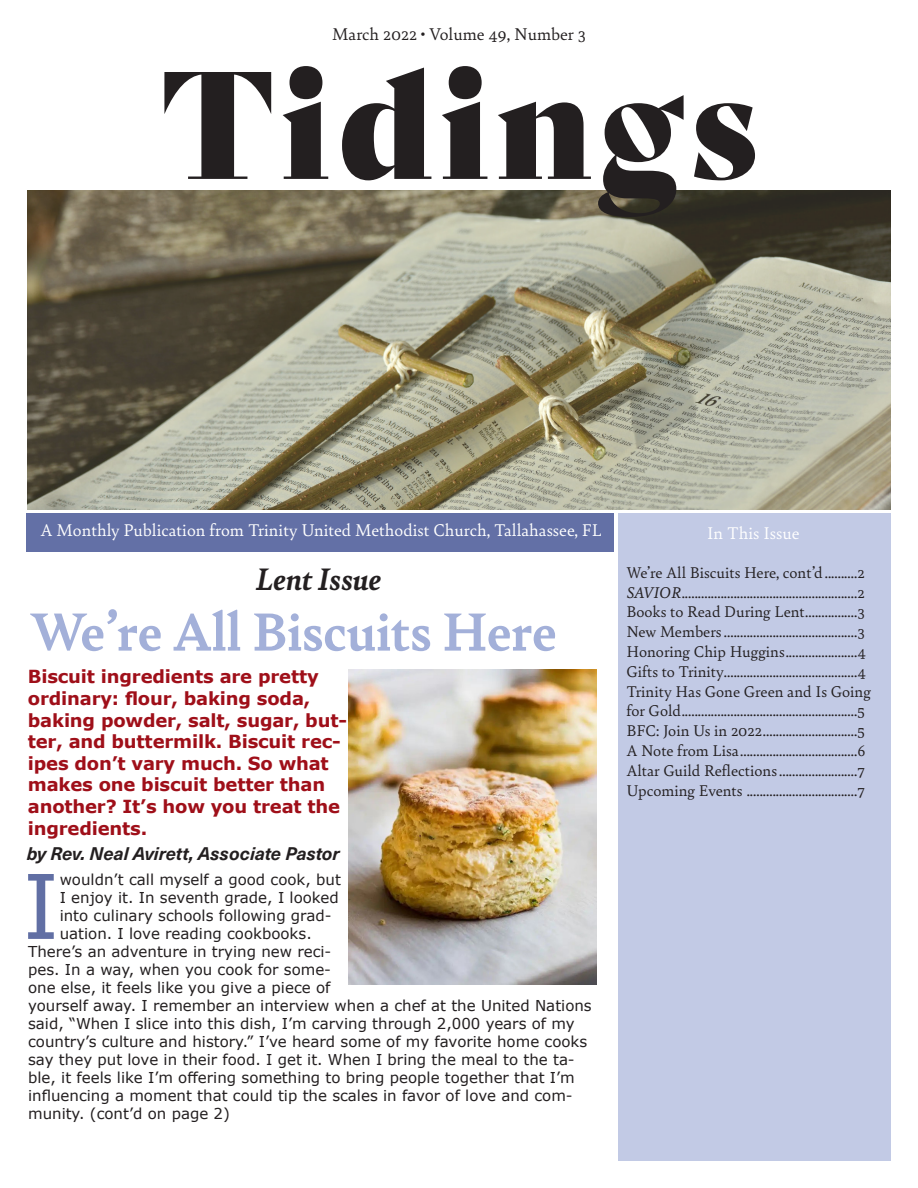
<style>
.page{position:relative;width:918px;height:1188px;background:#fff}
.page>*{position:absolute;margin:0;border:0;box-sizing:border-box;transform-origin:0 0}
.t1{font:148.5px "Bely Display";letter-spacing:.04em;color:#231f20}
.Drop_Cap{font:89.25px "Verdana";color:#616fa4}
.Article_Heading{font:700 57px "Bely";color:#a3b0d9}
.Article_Heading-2{font:italic 700 33px "Bely";letter-spacing:-.005em;color:#231f20}
.Intro{font:700 18px/21.6px "Verdana";letter-spacing:-.01em;color:#9f0f19}
.t2{font:18px "Bely";color:#fff}
.Paragraph_Style_1{font:italic 700 18px "Neue Haas Unica W1 G";letter-spacing:-.005em;color:#231f20}
.t3{font:18px "Bely";color:#231f20}
.t4{font:16.5px/19.8px "Bely";color:#231f20}
.Drop_Cap-2{font:15px "Verdana";color:#231f20}
.s1{font-style:italic}
</style>
<div class="page">
<img style="left:27px;top:191px;width:864px;height:319px">
<div style="left:618px;top:514px;width:273px;height:647px;background:#c2cae5"></div>
<div style="left:26px;top:514px;width:587px;height:38px;background:#6370a6"></div>
<img style="left:349px;top:670px;width:248px;height:314px">
<p class="t3" style="left:332px;top:21px;width:255px">March 2022 • Volume 49, Number 3</p>
<p class="t1" style="left:161px;top:5px;width:598px">Tidings</p>
<p class="t2" style="left:41px;top:517px;width:563px">A Monthly Publication from Trinity United Methodist Church, Tallahassee, FL</p>
<p class="t2" style="left:707px;top:520px;width:94px">In This Issue</p>
<p class="Article_Heading-2" style="left:256px;top:555px;width:127px">Lent Issue</p>
<p class="t4" style="left:626px;top:562px;width:240px">We’re All Biscuits Here, cont’d..........2</p>
<p class="t4" style="left:626px;top:581px;width:240px"><span class="s1">SAVIOR</span>......................................................2</p>
<p class="t4" style="left:626px;top:601px;width:240px">Books to Read During Lent................3</p>
<p class="t4" style="left:626px;top:621px;width:240px">New Members.........................................3</p>
<p class="t4" style="left:626px;top:641px;width:241px">Honoring Chip Huggins......................4</p>
<p class="t4" style="left:626px;top:661px;width:241px">Gifts to Trinity.........................................4</p>
<p class="t4" style="left:626px;top:680px;width:246px">Trinity Has Gone Green and Is Going for Gold......................................................5</p>
<p class="t4" style="left:626px;top:720px;width:240px">BFC: Join Us in 2022.............................5</p>
<p class="t4" style="left:626px;top:740px;width:241px">A Note from Lisa....................................6</p>
<p class="t4" style="left:626px;top:760px;width:240px">Altar Guild Reflections........................7</p>
<p class="t4" style="left:626px;top:779px;width:240px">Upcoming Events ..................................7</p>
<p class="Article_Heading" style="left:30px;top:591px;width:528px">We’re All Biscuits Here</p>
<p class="Intro" style="left:28px;top:666px;width:321px">Biscuit ingredients are pretty ordinary: flour, baking soda, baking powder, salt, sugar, but&shy;ter, and buttermilk. Biscuit rec&shy;ipes don’t vary much. So what makes one biscuit better than another? It’s how you treat the ingredients.</p>
<p class="Paragraph_Style_1" style="left:27px;top:840px;width:314px">by Rev. Neal Avirett, Associate Pastor</p>
<p class="Drop_Cap" style="left:22px;top:845px;width:39px">I</p>
<p class="Drop_Cap-2" style="left:60px;top:869px;width:283px">wouldn’t call myself a good cook, but</p>
<p class="Drop_Cap-2" style="left:60px;top:887px;width:281px">I enjoy it. In seventh grade, I looked</p>
<p class="Drop_Cap-2" style="left:60px;top:905px;width:273px">into culinary schools following grad-</p>
<p class="Drop_Cap-2" style="left:60px;top:923px;width:254px">uation. I love reading cookbooks.</p>
<p class="Drop_Cap-2" style="left:28px;top:941px;width:305px">There’s an adventure in trying new reci-</p>
<p class="Drop_Cap-2" style="left:28px;top:959px;width:304px">pes. In a way, when you cook for some-</p>
<p class="Drop_Cap-2" style="left:28px;top:977px;width:304px">one else, it feels like you give a piece of</p>
<p class="Drop_Cap-2" style="left:28px;top:995px;width:565px">yourself away. I remember an interview when a chef at the United Nations</p>
<p class="Drop_Cap-2" style="left:28px;top:1013px;width:548px">said, “When I slice into this dish, I’m carving through 2,000 years of my</p>
<p class="Drop_Cap-2" style="left:28px;top:1031px;width:561px">country’s culture and history.” I’ve heard some of my favorite home cooks</p>
<p class="Drop_Cap-2" style="left:28px;top:1049px;width:548px">say they put love in their food. I get it. When I bring the meal to the ta-</p>
<p class="Drop_Cap-2" style="left:28px;top:1067px;width:548px">ble, it feels like I’m offering something to bring people together that I’m</p>
<p class="Drop_Cap-2" style="left:28px;top:1085px;width:546px">influencing a moment that could tip the scales in favor of love and com-</p>
<p class="Drop_Cap-2" style="left:28px;top:1103px;width:203px">munity. (cont’d on page 2)</p>
</div>
